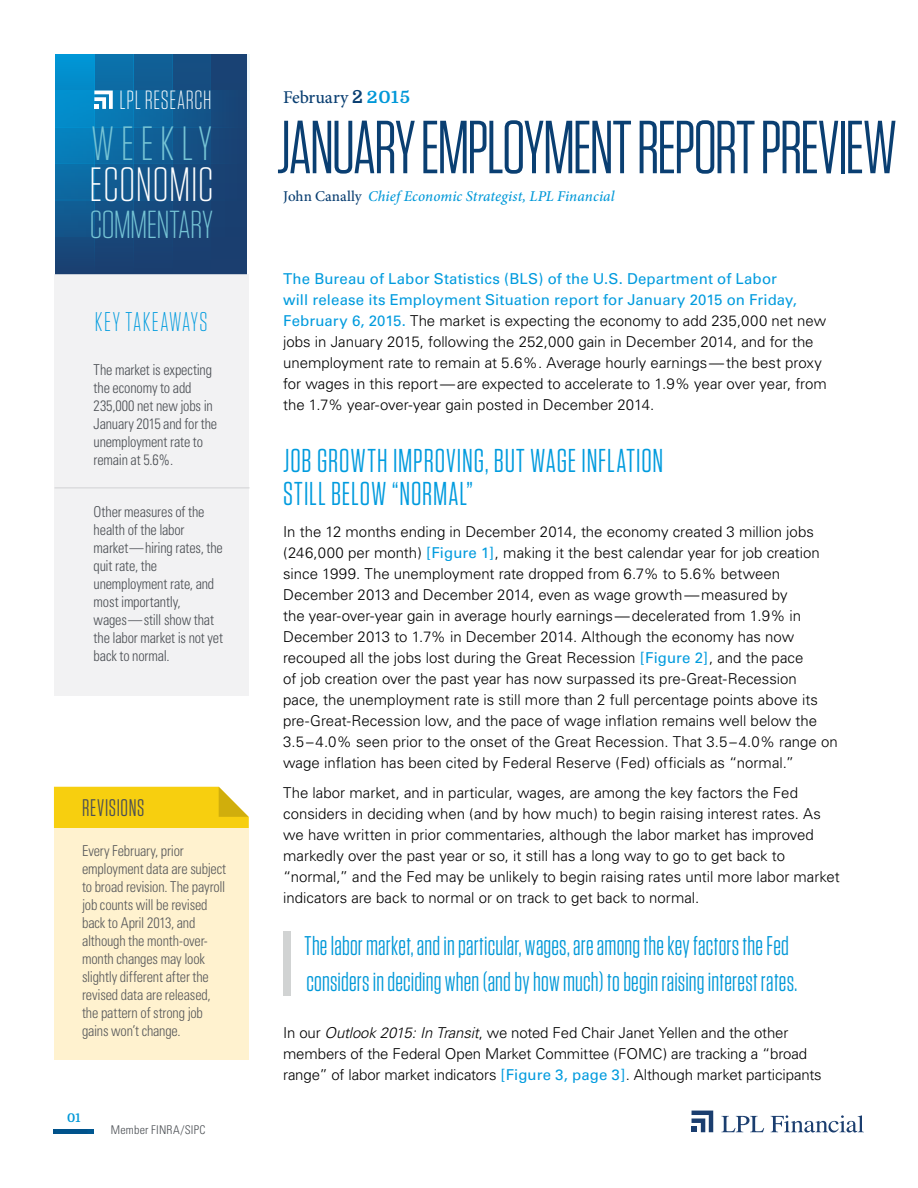
<style>
.page{position:relative;width:918px;height:1188px;background:#fff}
.page>*{position:absolute;margin:0;border:0;box-sizing:border-box;transform-origin:0 0}
.t1{font:75px "Tungsten Narrow";letter-spacing:-.03em;color:#0a3f72}
.t2{font:300 48px "Tungsten Narrow";letter-spacing:.015em;color:#fff;scale:1.04 1}
.t3{font:300 48px "Tungsten Narrow";letter-spacing:.135em;color:#76c4d5;scale:1.04 1}
.t4{font:300 39px "Tungsten Narrow";letter-spacing:-.015em;color:#76c4d5;scale:1.04 1}
.t5{font:33px/33px "Tungsten Narrow";letter-spacing:.025em;color:#009bde}
.t6{font:27px/36px "Tungsten Narrow";letter-spacing:.005em;color:#0098d8}
.t7{font:300 27px "Tungsten Narrow";letter-spacing:.055em;color:#009bde}
.t8{font:300 26.25px "Tungsten Narrow";letter-spacing:.025em;color:#fff}
.t9{font:24px "Tungsten Narrow";letter-spacing:.025em;color:#4b4f54}
.t10{font:500 18px "Minion Pro";letter-spacing:-.005em;color:#0a3f72}
.t11{font:300 15px/21px "Univers";color:#000}
.t12{font:300 condensed 15px/18px "Univers";letter-spacing:-.015em;color:#4b4f54;scale:.95 1}
.t13{font:300 condensed 15px/18px "Univers";letter-spacing:-.015em;color:#58595b;scale:.95 1}
.t14{font:italic 500 15px "Minion Pro";letter-spacing:.005em;color:#0098d8}
.t15{font:300 condensed 12px "Univers";letter-spacing:.015em;color:#4b4f54}
.t16{font:700 12px "Domine";color:#0098d8}
.s1{font-family:"Domine";font-weight:700}
.s2{font-family:"Domine";font-weight:700;font-size:16.95px;color:#0098d8}
.s3{font-style:normal;color:#0a3f72}
.s4{font-weight:400;color:#009bde}
.s5{font-style:italic}
</style>
<div class="page">
<svg style="left:94px;top:54px;width:39px;height:220px;background:#106298"></svg>
<div style="left:211px;top:54px;width:39px;height:220px;background:#194274"></div>
<svg style="left:172px;top:54px;width:39px;height:220px;background:#154c7f"></svg>
<svg style="left:133px;top:54px;width:39px;height:220px;background:#12588d"></svg>
<svg style="left:56px;top:54px;width:38px;height:220px;background:#0975b0"></svg>
<div style="left:55px;top:164px;width:194px;height:36px;background:linear-gradient(to right,#0769a3,#244371)"></div>
<div style="left:55px;top:200px;width:194px;height:37px;background:linear-gradient(to right,#0d568c,#244372)"></div>
<div style="left:55px;top:127px;width:194px;height:37px;background:linear-gradient(to right,#017fbd,#244473)"></div>
<svg style="left:94px;top:91px;width:19px;height:18px"></svg>
<svg style="left:721px;top:1116px;width:43px;height:16px"></svg>
<svg style="left:771px;top:1115px;width:93px;height:18px"></svg>
<svg style="left:692px;top:1111px;width:21px;height:21px"></svg>
<img style="left:54px;top:1129px;width:40px;height:5px">
<div style="left:283px;top:932px;width:8px;height:64px;background:#d1d3d3"></div>
<div style="left:54px;top:274px;width:195px;height:422px;background:#efeff0"></div>
<hr style="left:56px;top:336px;width:195px;height:2px;background:#4b4f54">
<hr style="left:54px;top:487px;width:196px;height:2px;background:#4b4f54">
<svg style="left:54px;top:787px;width:195px;height:41px;background:#f5cf1c"></svg>
<div style="left:54px;top:828px;width:195px;height:231px;background:#fff2cf"></div>
<h3 class="t8" style="left:120px;top:87px;width:93px">LPL RESEARCH</h3>
<h2 class="t3" style="left:91px;top:120px;width:117px">WEEKLY</h2>
<h2 class="t2" style="left:90px;top:161px;width:121px">ECONOMIC</h2>
<h3 class="t4" style="left:90px;top:205px;width:120px">COMMENTARY</h3>
<h3 class="t7" style="left:95px;top:308px;width:114px">KEY TAKEAWAYS</h3>
<p class="t12" style="left:94px;top:361px;width:132px">The market is expecting the economy to add<br>235,000 net new jobs in<br>January 2015 and for the unemployment rate to remain at 5.6%.</p>
<p class="t12" style="left:94px;top:503px;width:138px">Other measures of the health of the labor market—hiring rates, the quit rate, the unemployment rate, and most importantly, wages—still show that the labor market is not yet back to normal.</p>
<h3 class="t9" style="left:82px;top:796px;width:64px">REVISIONS</h3>
<p class="t13" style="left:82px;top:841px;width:153px">Every February, prior employment data are subject to broad revision. The payroll job counts will be revised back to April 2013, and although the month-over&shy;month changes may look slightly different after the revised data are released, the pattern of strong job gains won’t change.</p>
<p class="t16" style="left:67px;top:1112px;width:15px">01</p>
<p class="t15" style="left:111px;top:1123px;width:96px">Member FINRA/SIPC</p>
<p class="t10" style="left:283px;top:85px;width:128px">February <span class="s1">2</span> <span class="s2">2015</span></p>
<h1 class="t1" style="left:277px;top:110px;width:622px">JANUARY EMPLOYMENT REPORT PREVIEW</h1>
<p class="t14" style="left:283px;top:186px;width:333px"><span class="s3">John Canally</span> Chief Economic Strategist, LPL Financial</p>
<p class="t11" style="left:283px;top:268px;width:545px"><span class="s4">The Bureau of Labor Statistics (BLS) of the U.S. Department of Labor<br>will release its Employment Situation report for January 2015 on Friday, February 6, 2015.</span> The market is expecting the economy to add 235,000 net new jobs in January 2015, following the 252,000 gain in December 2014, and for the unemployment rate to remain at 5.6%. Average hourly earnings—the best proxy for wages in this report—are expected to accelerate to 1.9% year over year, from the 1.7% year-over-year gain posted in December 2014.</p>
<h3 class="t5" style="left:283px;top:445px;width:382px">JOB GROWTH IMPROVING, BUT WAGE INFLATION<br>STILL BELOW “NORMAL”</h3>
<p class="t11" style="left:283px;top:521px;width:556px">In the 12 months ending in December 2014, the economy created 3 million jobs (246,000 per month) <span class="s4">[Figure 1]</span>, making it the best calendar year for job creation since 1999. The unemployment rate dropped from 6.7% to 5.6% between December 2013 and December 2014, even as wage growth—measured by<br>the year-over-year gain in average hourly earnings—decelerated from 1.9% in December 2013 to 1.7% in December 2014. Although the economy has now recouped all the jobs lost during the Great Recession <span class="s4">[Figure 2]</span>, and the pace<br>of job creation over the past year has now surpassed its pre-Great-Recession<br>pace, the unemployment rate is still more than 2 full percentage points above its pre-Great-Recession low, and the pace of wage inflation remains well below the 3.5–4.0% seen prior to the onset of the Great Recession. That 3.5–4.0% range on wage inflation has been cited by Federal Reserve (Fed) officials as “normal.”</p>
<p class="t11" style="left:283px;top:782px;width:558px">The labor market, and in particular, wages, are among the key factors the Fed considers in deciding when (and by how much) to begin raising interest rates. As we have written in prior commentaries, although the labor market has improved markedly over the past year or so, it still has a long way to go to get back to “normal,” and the Fed may be unlikely to begin raising rates until more labor market indicators are back to normal or on track to get back to normal.</p>
<h3 class="t6" style="left:304px;top:929px;width:494px">The labor market, and in particular, wages, are among the key factors the Fed considers in deciding when (and by how much) to begin raising interest rates.</h3>
<p class="t11" style="left:283px;top:1022px;width:540px">In our <span class="s5">Outlook 2015: In Transit</span>, we noted Fed Chair Janet Yellen and the other members of the Federal Open Market Committee (FOMC) are tracking a “broad range” of labor market indicators <span class="s4">[Figure 3, page 3]</span>. Although market participants</p>
</div>
